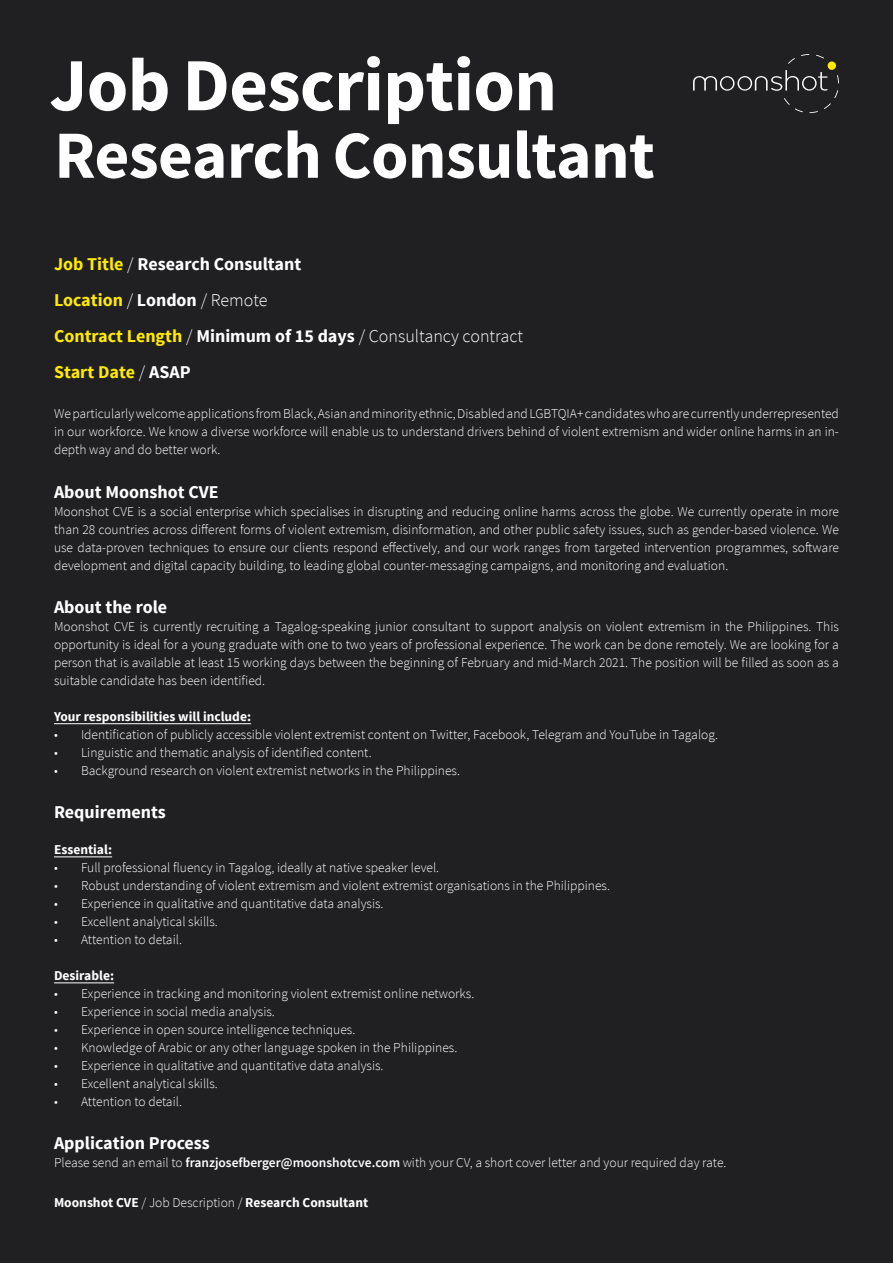
<style>
.page{position:relative;width:893px;height:1263px;background:#202022}
.page>*{position:absolute;margin:0;border:0;box-sizing:border-box;transform-origin:0 0}
.t1{font:700 75px "Source Sans Pro";letter-spacing:-.01em;color:#fff}
.t2{font:700 67.5px "Source Sans Pro";letter-spacing:-.01em;color:#fff}
.t3{font:700 18px/36px "Source Sans Pro";color:#fff}
.t4{font:300 13.5px/18px "Source Sans Pro";color:#fff;text-align:justify}
.t5{font:700 13.5px "Source Sans Pro";color:#fff}
.s1{color:#ffea00}
.s2{font-weight:300}
.s3{font-weight:600}
</style>
<div class="page">
<svg style="left:693px;top:54px;width:146px;height:59px"></svg>
<hr style="left:54px;top:723px;width:197px;height:1px;background:#fff">
<hr style="left:54px;top:856px;width:58px;height:1px;background:#fff">
<hr style="left:54px;top:982px;width:60px;height:1px;background:#fff">
<h1 class="t1" style="left:49px;top:36px;width:509px">Job Description</h1>
<h2 class="t2" style="left:54px;top:111px;width:602px">Research Consultant</h2>
<h3 class="t3" style="left:54px;top:246px;width:471px"><span class="s1">Job Title</span> <span class="s2">/</span> Research Consultant<br><span class="s1">Location</span> <span class="s2">/</span> London <span class="s2">/ Remote<br></span><span class="s1">Contract Length</span> <span class="s2">/</span> Minimum of 15 days <span class="s2">/ Consultancy contract </span><span class="s1">Start Date</span> <span class="s2">/</span> ASAP</h3>
<p class="t4" style="left:54px;top:405px;width:786px">We particularly welcome applications from Black, Asian and minority ethnic, Disabled and LGBTQIA+ candidates who are currently underrepresented in our workforce. We know a diverse workforce will enable us to understand drivers behind of violent extremism and wider online harms in an in&shy;depth way and do better work.</p>
<h3 class="t3" style="left:54px;top:473px;width:166px">About Moonshot CVE</h3>
<p class="t4" style="left:54px;top:502px;width:787px">Moonshot CVE is a social enterprise which specialises in disrupting and reducing online harms across the globe. We currently operate in more than 28 countries across different forms of violent extremism, disinformation, and other public safety issues, such as gender-based violence. We use data-proven techniques to ensure our clients respond effectively, and our work ranges from targeted intervention programmes, software development and digital capacity building, to leading global counter-messaging campaigns, and monitoring and evaluation.</p>
<h3 class="t3" style="left:54px;top:589px;width:115px">About the role</h3>
<p class="t4" style="left:54px;top:617px;width:786px">Moonshot CVE is currently recruiting a Tagalog-speaking junior consultant to support analysis on violent extremism in the Philippines. This opportunity is ideal for a young graduate with one to two years of professional experience. The work can be done remotely. We are looking for a person that is available at least 15 working days between the beginning of February and mid-March 2021. The position will be filled as soon as a suitable candidate has been identified.</p>
<p class="t5" style="left:54px;top:707px;width:199px">Your responsibilities will include:</p>
<p class="t4" style="left:54px;top:725px;width:665px">• Identification of publicly accessible violent extremist content on Twitter, Facebook, Telegram and YouTube in Tagalog.</p>
<p class="t4" style="left:54px;top:743px;width:319px">• Linguistic and thematic analysis of identified content.</p>
<p class="t4" style="left:54px;top:761px;width:408px">• Background research on violent extremist networks in the Philippines.</p>
<h3 class="t3" style="left:54px;top:794px;width:113px">Requirements</h3>
<p class="t5" style="left:54px;top:840px;width:60px">Essential:</p>
<p class="t4" style="left:54px;top:858px;width:387px">• Full professional fluency in Tagalog, ideally at native speaker level.</p>
<p class="t4" style="left:54px;top:876px;width:558px">• Robust understanding of violent extremism and violent extremist organisations in the Philippines.</p>
<p class="t4" style="left:54px;top:894px;width:331px">• Experience in qualitative and quantitative data analysis.</p>
<p class="t4" style="left:54px;top:912px;width:165px">• Excellent analytical skills.</p>
<p class="t4" style="left:54px;top:930px;width:129px">• Attention to detail.</p>
<p class="t5" style="left:54px;top:966px;width:62px">Desirable:</p>
<p class="t4" style="left:54px;top:984px;width:422px">• Experience in tracking and monitoring violent extremist online networks.</p>
<p class="t4" style="left:54px;top:1002px;width:222px">• Experience in social media analysis.</p>
<p class="t4" style="left:54px;top:1020px;width:303px">• Experience in open source intelligence techniques.</p>
<p class="t4" style="left:54px;top:1038px;width:405px">• Knowledge of Arabic or any other language spoken in the Philippines.</p>
<p class="t4" style="left:54px;top:1056px;width:331px">• Experience in qualitative and quantitative data analysis.</p>
<p class="t4" style="left:54px;top:1074px;width:165px">• Excellent analytical skills.</p>
<p class="t4" style="left:54px;top:1092px;width:129px">• Attention to detail.</p>
<h3 class="t3" style="left:54px;top:1125px;width:157px">Application Process</h3>
<p class="t4" style="left:54px;top:1153px;width:674px">Please send an email to <span class="s3">franzjosefberger@moonshotcve.com</span> with your CV, a short cover letter and your required day rate.</p>
<p class="t5" style="left:54px;top:1193px;width:316px">Moonshot CVE <span class="s2">/ Job Description /</span> Research Consultant</p>
</div>
